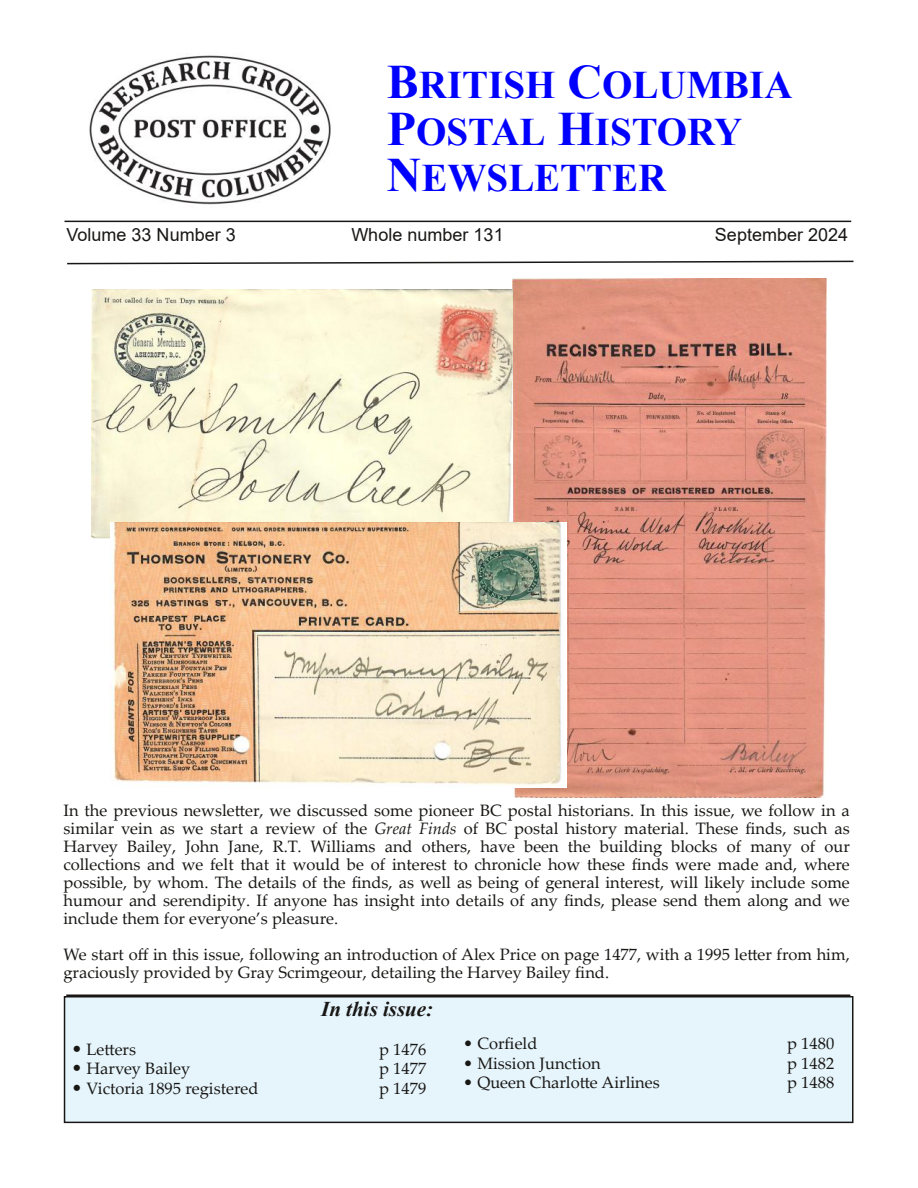
<style>
.page{position:relative;width:918px;height:1188px;background:#fff}
.page>*{position:absolute;margin:0;border:0;box-sizing:border-box;transform-origin:0 0}
.t1{font:700 39px/46.5px "Times New Roman";color:#00f}
.t2{font:italic 700 21px "Times New Roman";color:#181715}
.t3{font:18px "Arial";color:#181715}
.t4{font:16.5px/18px "Palatino Linotype";color:#181715;text-align:justify}
.s1{font-size:48px}
.s2{font-style:italic}
.s3{font-size:18px}
</style>
<div class="page">
<div style="left:65px;top:997px;width:788px;height:125px;background:#e6f5fc"></div>
<div style="left:64px;top:996px;width:789px;height:127px;border:2px solid #181715"></div>
<img style="left:89px;top:54px;width:242px;height:151px">
<hr style="left:64px;top:221px;width:787px;height:1px;background:#181715">
<svg style="left:67px;top:260px;width:787px;height:5px"></svg>
<hr style="left:66px;top:994px;width:784px;height:2px;background:#181715">
<img style="left:513px;top:279px;width:313px;height:519px">
<img style="left:91px;top:290px;width:422px;height:248px">
<img style="left:110px;top:523px;width:457px;height:265px">
<h1 class="t1" style="left:387px;top:62px;width:407px"><span class="s1">B</span>RITISH <span class="s1">C</span>OLUMBIA<br><span class="s1">P</span>OSTAL <span class="s1">H</span>ISTORY<br><span class="s1">N</span>EWSLETTER</h1>
<p class="t3" style="left:67px;top:225px;width:171px">Volume 33 Number 3</p>
<p class="t3" style="left:351px;top:225px;width:154px">Whole number 131</p>
<p class="t3" style="left:715px;top:225px;width:135px">September 2024</p>
<p class="t4" style="left:64px;top:803px;width:788px">In the previous newsletter, we discussed some pioneer BC postal historians. In this issue, we follow in a similar vein as we start a review of the <span class="s2">Great Finds</span> of BC postal history material. These finds, such as Harvey Bailey, John Jane, R.T. Williams and others, have been the building blocks of many of our collections and we felt that it would be of interest to chronicle how these finds were made and, where possible, by whom. The details of the finds, as well as being of general interest, will likely include some humour and serendipity. If anyone has insight into details of any finds, please send them along and we include them for everyone’s pleasure.</p>
<p class="t4" style="left:64px;top:947px;width:788px">We start off in this issue, following an introduction of Alex Price on page 1477, with a 1995 letter from him, graciously provided by Gray Scrimgeour, detailing the Harvey Bailey find.</p>
<p class="t2" style="left:321px;top:997px;width:113px">In this issue:</p>
<p class="t4" style="left:71px;top:1042px;width:66px"><span class="s3">•</span> Letters</p>
<p class="t4" style="left:379px;top:1042px;width:49px">p 1476</p>
<p class="t4" style="left:71px;top:1062px;width:120px"><span class="s3">•</span> Harvey Bailey</p>
<p class="t4" style="left:379px;top:1062px;width:49px">p 1477</p>
<p class="t4" style="left:71px;top:1081px;width:189px"><span class="s3">•</span> Victoria 1895 registered</p>
<p class="t4" style="left:379px;top:1081px;width:49px">p 1479</p>
<p class="t4" style="left:463px;top:1037px;width:76px">• Corfield</p>
<p class="t4" style="left:787px;top:1037px;width:49px">p 1480</p>
<p class="t4" style="left:463px;top:1056px;width:139px">• Mission Junction</p>
<p class="t4" style="left:787px;top:1056px;width:49px">p 1482</p>
<p class="t4" style="left:463px;top:1076px;width:198px">• Queen Charlotte Airlines</p>
<p class="t4" style="left:787px;top:1076px;width:49px">p 1488</p>
</div>
